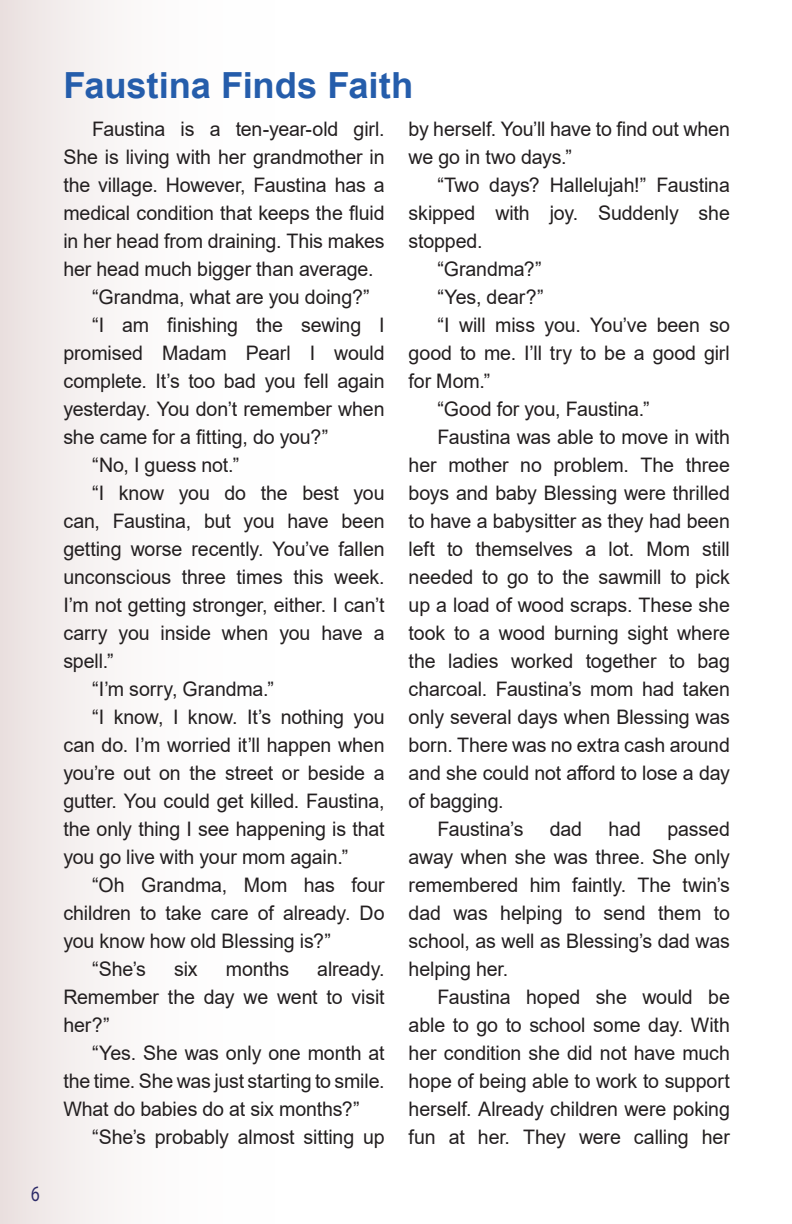
<style>
.page{position:relative;width:792px;height:1224px;background:#fff}
.page>*{position:absolute;margin:0;border:0;box-sizing:border-box;transform-origin:0 0}
.t1{font:700 36px "Arial";letter-spacing:-.005em;color:#255dab}
.t2{font:22px "Myriad Pro";color:#2d2b68;scale:.76 1}
.t3{font:20px/28px "Arial";letter-spacing:-.005em;color:#231f20;text-align:justify}
</style>
<div class="page">
<div style="left:0;top:0;width:305px;height:1224px;background:linear-gradient(to right,#efe7e6,#fff)"></div>
<p class="t2" style="left:31px;top:1180px;width:13px">6</p>
<h1 class="t1" style="left:63px;top:60px;width:351px">Faustina Finds Faith</h1>
<p class="t3" style="left:92px;top:114px;width:294px">Faustina is a ten-year-old girl.</p>
<p class="t3" style="left:63px;top:142px;width:323px">She is living with her grandmother in</p>
<p class="t3" style="left:63px;top:170px;width:323px">the village. However, Faustina has a</p>
<p class="t3" style="left:63px;top:198px;width:323px">medical condition that keeps the fluid</p>
<p class="t3" style="left:63px;top:226px;width:323px">in her head from draining. This makes</p>
<p class="t3" style="left:63px;top:254px;width:312px">her head much bigger than average.</p>
<p class="t3" style="left:92px;top:282px;width:279px">“Grandma, what are you doing?”</p>
<p class="t3" style="left:92px;top:310px;width:294px">“I am finishing the sewing I</p>
<p class="t3" style="left:63px;top:338px;width:323px">promised Madam Pearl I would</p>
<p class="t3" style="left:63px;top:366px;width:323px">complete. It’s too bad you fell again</p>
<p class="t3" style="left:63px;top:394px;width:323px">yesterday. You don’t remember when</p>
<p class="t3" style="left:63px;top:422px;width:266px">she came for a fitting, do you?”</p>
<p class="t3" style="left:92px;top:450px;width:149px">“No, I guess not.”</p>
<p class="t3" style="left:92px;top:478px;width:294px">“I know you do the best you</p>
<p class="t3" style="left:63px;top:506px;width:323px">can, Faustina, but you have been</p>
<p class="t3" style="left:63px;top:534px;width:323px">getting worse recently. You’ve fallen</p>
<p class="t3" style="left:63px;top:562px;width:323px">unconscious three times this week.</p>
<p class="t3" style="left:63px;top:590px;width:323px">I’m not getting stronger, either. I can’t</p>
<p class="t3" style="left:63px;top:618px;width:323px">carry you inside when you have a</p>
<p class="t3" style="left:63px;top:646px;width:52px">spell.”</p>
<p class="t3" style="left:92px;top:674px;width:184px">“I’m sorry, Grandma.”</p>
<p class="t3" style="left:92px;top:702px;width:294px">“I know, I know. It’s nothing you</p>
<p class="t3" style="left:63px;top:730px;width:323px">can do. I’m worried it’ll happen when</p>
<p class="t3" style="left:63px;top:758px;width:323px">you’re out on the street or beside a</p>
<p class="t3" style="left:63px;top:786px;width:323px">gutter. You could get killed. Faustina,</p>
<p class="t3" style="left:63px;top:814px;width:323px">the only thing I see happening is that</p>
<p class="t3" style="left:63px;top:842px;width:286px">you go live with your mom again.”</p>
<p class="t3" style="left:92px;top:870px;width:294px">“Oh Grandma, Mom has four</p>
<p class="t3" style="left:63px;top:898px;width:323px">children to take care of already. Do</p>
<p class="t3" style="left:63px;top:926px;width:269px">you know how old Blessing is?”</p>
<p class="t3" style="left:92px;top:954px;width:55px">“She’s</p>
<p class="t3" style="left:174px;top:954px;width:25px">six</p>
<p class="t3" style="left:226px;top:954px;width:65px">months</p>
<p class="t3" style="left:409px;top:114px;width:323px">by herself. You’ll have to find out when we go in two days.”</p>
<p class="t3" style="left:437px;top:170px;width:294px">“Two days? Hallelujah!” Faustina</p>
<p class="t3" style="left:409px;top:198px;width:323px">skipped with joy. Suddenly she</p>
<p class="t3" style="left:409px;top:226px;width:75px">stopped.</p>
<p class="t3" style="left:437px;top:254px;width:106px">“Grandma?”</p>
<p class="t3" style="left:437px;top:282px;width:108px">“Yes, dear?”</p>
<p class="t3" style="left:437px;top:310px;width:294px">“I will miss you. You’ve been so</p>
<p class="t3" style="left:409px;top:338px;width:323px">good to me. I’ll try to be a good girl</p>
<p class="t3" style="left:409px;top:366px;width:83px">for Mom.”</p>
<p class="t3" style="left:437px;top:394px;width:214px">“Good for you, Faustina.”</p>
<p class="t3" style="left:437px;top:422px;width:294px">Faustina was able to move in with</p>
<p class="t3" style="left:409px;top:450px;width:323px">her mother no problem. The three</p>
<p class="t3" style="left:409px;top:478px;width:323px">boys and baby Blessing were thrilled</p>
<p class="t3" style="left:409px;top:506px;width:323px">to have a babysitter as they had been</p>
<p class="t3" style="left:409px;top:534px;width:323px">left to themselves a lot. Mom still</p>
<p class="t3" style="left:409px;top:562px;width:323px">needed to go to the sawmill to pick</p>
<p class="t3" style="left:409px;top:590px;width:323px">up a load of wood scraps. These she</p>
<p class="t3" style="left:409px;top:618px;width:323px">took to a wood burning sight where</p>
<p class="t3" style="left:409px;top:646px;width:323px">the ladies worked together to bag</p>
<p class="t3" style="left:409px;top:674px;width:323px">charcoal. Faustina’s mom had taken</p>
<p class="t3" style="left:409px;top:702px;width:323px">only several days when Blessing was</p>
<p class="t3" style="left:409px;top:730px;width:323px">born. There was no extra cash around</p>
<p class="t3" style="left:409px;top:758px;width:323px">and she could not afford to lose a day</p>
<p class="t3" style="left:409px;top:786px;width:97px">of bagging.</p>
<p class="t3" style="left:437px;top:814px;width:88px">Faustina’s</p>
<p class="t3" style="left:550px;top:814px;width:34px">dad</p>
<p class="t3" style="left:609px;top:814px;width:34px">had</p>
<p class="t3" style="left:409px;top:814px;width:323px;text-indent:259px">passed away when she was three. She only remembered him faintly. The twin’s dad was helping to send them to school, as well as Blessing’s dad was helping her.</p>
<p class="t3" style="left:409px;top:982px;width:323px;text-indent:29px">Faustina hoped she would be able to go to school some day. With her condition she did not have much hope of being able to work to support herself. Already children were poking fun at her. They were calling her</p>
<p class="t3" style="left:63px;top:954px;width:323px;text-indent:254px">already.<br>Remember the day we went to visit her?”</p>
<p class="t3" style="left:63px;top:1038px;width:323px;text-indent:29px">“Yes. She was only one month at the time. She was just starting to smile.<br>What do babies do at six months?”</p>
<p class="t3" style="left:92px;top:1122px;width:294px">“She’s probably almost sitting up</p>
</div>
